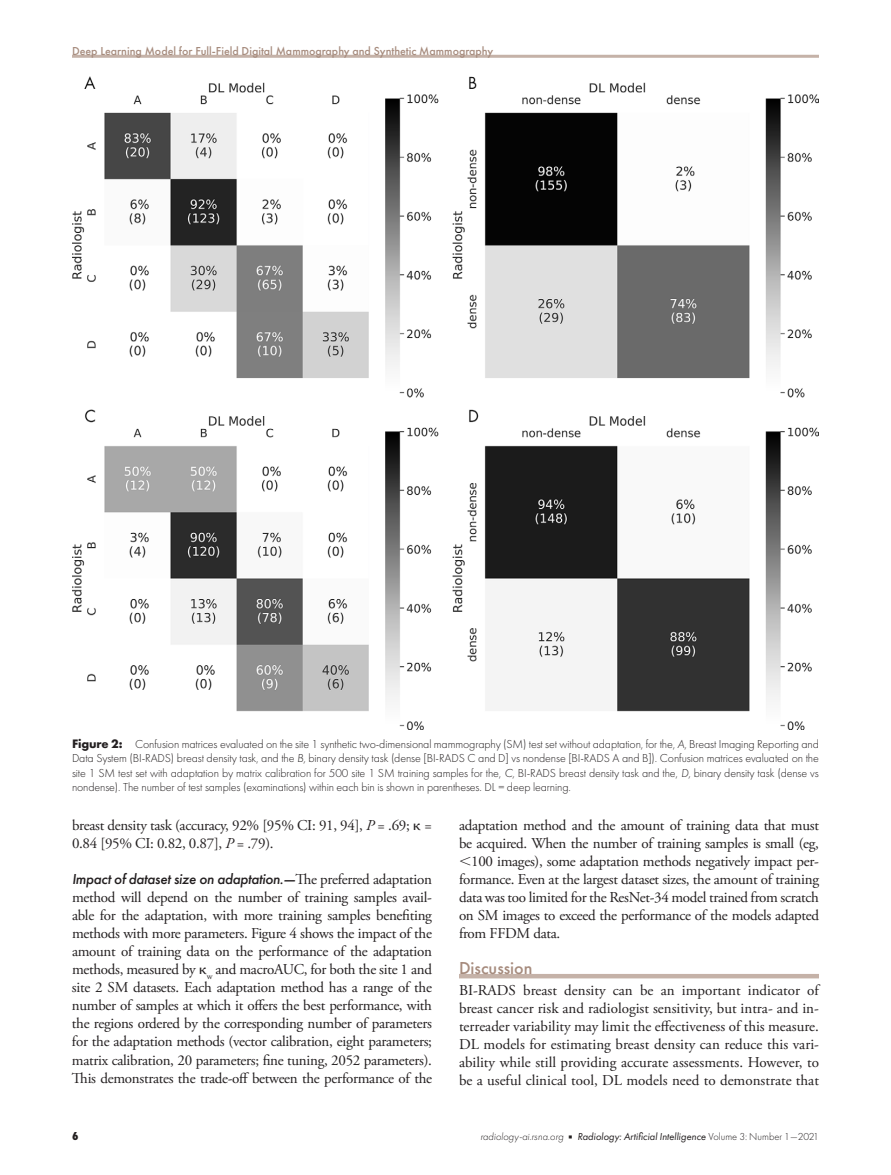
<style>
.page{position:relative;width:891px;height:1175px;background:#fff}
.page>*{position:absolute;margin:0;border:0;box-sizing:border-box;transform-origin:0 0}
.t1{font:500 18px "Futura PT";color:#a68b7d}
.t2{font:15px/18px "Adobe Garamond Pro";letter-spacing:-.02em;color:#231f20;text-align:justify}
.t3{font:italic 500 15px "Futura PT";letter-spacing:-.02em;color:#231f20}
.t4{font:300 12px/14.4px "Futura PT";letter-spacing:-.01em;color:#231f20;text-align:justify}
.t5{font:500 12px "Futura PT";color:#a68b7d}
.t6{font:800 12px "Futura PT Cond";color:#231f20}
.t7{font:italic 10.5px "Futura PT";color:#231f20}
.s1{font-weight:700;font-size:12.75px}
.s2{font-style:italic}
.s3{font-family:"Universal Greekwith Math Pi"}
.s4{font-family:"Adobe Garamond Pro";font-weight:400;font-style:normal}
.s5{font-weight:300}
.s6{font-family:"Universal Newswith Comm Pi";font-style:normal;font-size:6px}
.s7{font-weight:300;font-style:normal}
</style>
<div class="page">
<hr style="left:72px;top:55px;width:747px;height:3px;background:#c5b2a8">
<hr style="left:459px;top:974px;width:360px;height:4px;background:#c5b2a8">
<img style="left:72px;top:76px;width:747px;height:653px">
<p class="t5" style="left:72px;top:43px;width:423px">Deep Learning Model for Full-Field Digital Mammography and Synthetic Mammography</p>
<p class="t4" style="left:72px;top:736px;width:748px"><span class="s1">Figure 2:</span> Confusion matrices evaluated on the site 1 synthetic two-dimensional mammography (SM) test set without adaptation, for the, <span class="s2">A,</span> Breast Imaging Reporting and Data System (BI-RADS) breast density task, and the <span class="s2">B,</span> binary density task (dense [BI-RADS C and D] vs nondense [BI-RADS A and B]). Confusion matrices evaluated on the site 1 SM test set with adaptation by matrix calibration for 500 site 1 SM training samples for the, <span class="s2">C,</span> BI-RADS breast density task and the, <span class="s2">D,</span> binary density task (dense vs nondense). The number of test samples (examinations) within each bin is shown in parentheses. DL = deep learning.</p>
<p class="t2" style="left:72px;top:817px;width:361px">breast density task (accuracy, 92% [95% CI: 91, 94], <span class="s2">P</span> = .69; <span class="s3">k</span> =<br>0.84 [95% CI: 0.82, 0.87], <span class="s2">P</span> = .79).</p>
<p class="t3" style="left:72px;top:870px;width:362px">Impact of dataset size on adaptation.—<span class="s4">The preferred adaptation</span></p>
<p class="t2" style="left:72px;top:889px;width:362px">method will depend on the number of training samples avail&shy;able for the adaptation, with more training samples benefiting methods with more parameters. Figure 4 shows the impact of the amount of training data on the performance of the adaptation methods, measured by <span class="s3">k</span><sub>w</sub> and macroAUC, for both the site 1 and site 2 SM datasets. Each adaptation method has a range of the number of samples at which it offers the best performance, with the regions ordered by the corresponding number of parameters for the adaptation methods (vector calibration, eight parameters; matrix calibration, 20 parameters; fine tuning, 2052 parameters).<br>This demonstrates the trade-off between the performance of the</p>
<p class="t2" style="left:459px;top:816px;width:362px">adaptation method and the amount of training data that must be acquired. When the number of training samples is small (eg, <span class="s3">,</span>100 images), some adaptation methods negatively impact per&shy;formance. Even at the largest dataset sizes, the amount of training data was too limited for the ResNet-34 model trained from scratch on SM images to exceed the performance of the models adapted from FFDM data.</p>
<p class="t1" style="left:459px;top:957px;width:75px">Discussion</p>
<p class="t2" style="left:459px;top:981px;width:362px">BI-RADS breast density can be an important indicator of breast cancer risk and radiologist sensitivity, but intra- and in&shy;terreader variability may limit the effectiveness of this measure.<br>DL models for estimating breast density can reduce this vari&shy;ability while still providing accurate assessments. However, to be a useful clinical tool, DL models need to demonstrate that</p>
<p class="t6" style="left:72px;top:1128px;width:8px">6</p>
<p class="t7" style="left:480px;top:1130px;width:340px"><span class="s5">radiology-ai.rsna.org</span> <span class="s6">n</span> Radiology: Artificial Intelligence <span class="s7">Volume 3: Number 1—2021</span></p>
</div>
